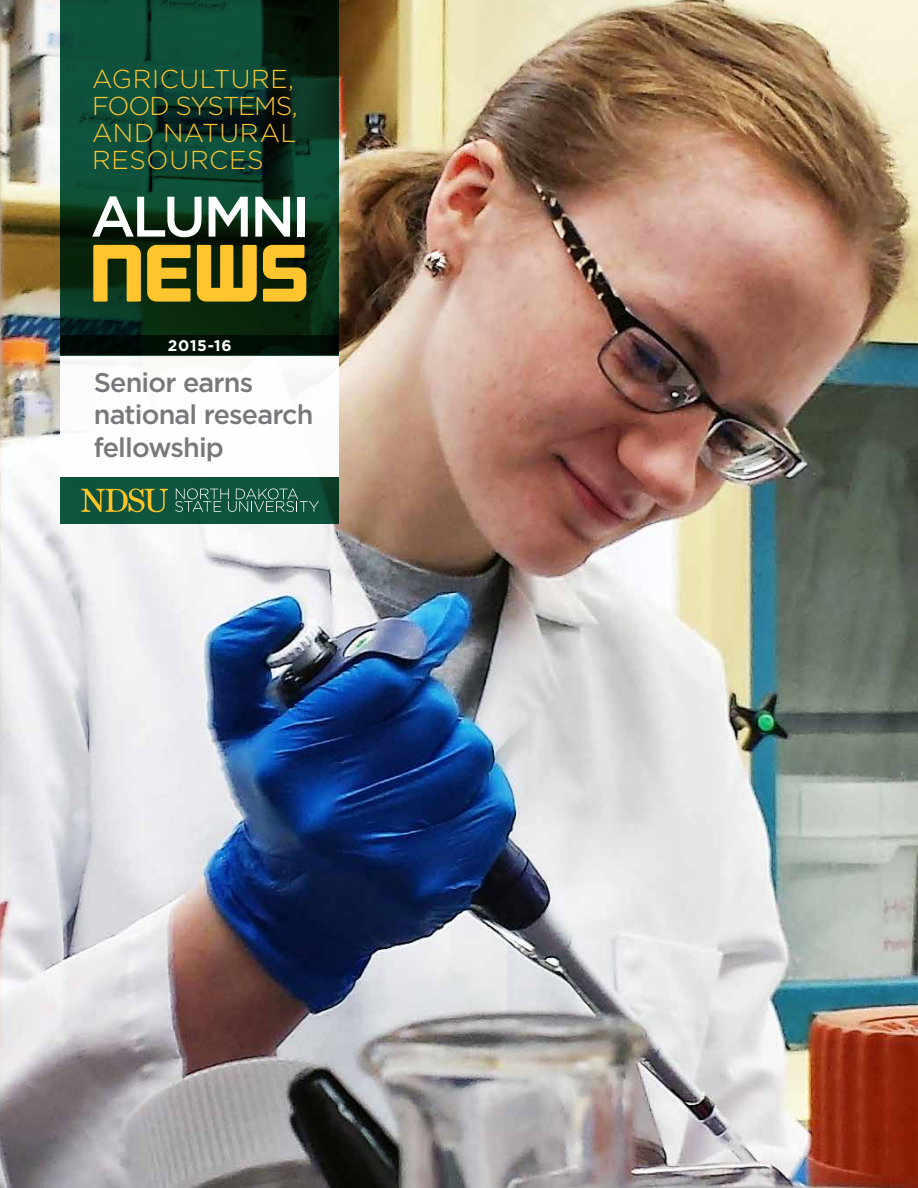
<style>
.page{position:relative;width:918px;height:1188px;background:#fff}
.page>*{position:absolute;margin:0;border:0;box-sizing:border-box;transform-origin:0 0}
.t1{font:81px "Outage";color:#ffc52f}
.t2{font:500 57px "Gotham";letter-spacing:-.05em;color:#fff}
.t3{font:500 27px/32.4px "Gotham";letter-spacing:-.03em;color:#77787b}
.t4{font:300 25.8px/27px "Gotham";letter-spacing:.02em;color:#ffc52f}
.t5{font:700 15.3px "Gotham";letter-spacing:.05em;color:#fff}
</style>
<div class="page">
<img style="left:0;top:0;width:918px;height:1188px">
<svg style="left:60px;top:0;width:279px;height:335px;background:#0a3622"></svg>
<div style="left:60px;top:355px;width:279px;height:122px;background:#fff"></div>
<div style="left:60px;top:477px;width:279px;height:47px;background:#0f5640"></div>
<div style="left:60px;top:335px;width:279px;height:21px;background:#000e04"></div>
<svg style="left:81px;top:488px;width:87px;height:25px"></svg>
<svg style="left:175px;top:488px;width:144px;height:24px"></svg>
<p class="t4" style="left:92px;top:65px;width:207px">AGRICULTURE,<br>FOOD SYSTEMS,<br>AND NATURAL<br>RESOURCES</p>
<h2 class="t2" style="left:90px;top:184px;width:221px">ALUMNI</h2>
<h1 class="t1" style="left:87px;top:226px;width:227px">NEWS</h1>
<p class="t5" style="left:168px;top:336px;width:65px">2015-16</p>
<p class="t3" style="left:94px;top:366px;width:221px">Senior earns national research fellowship</p>
</div>
